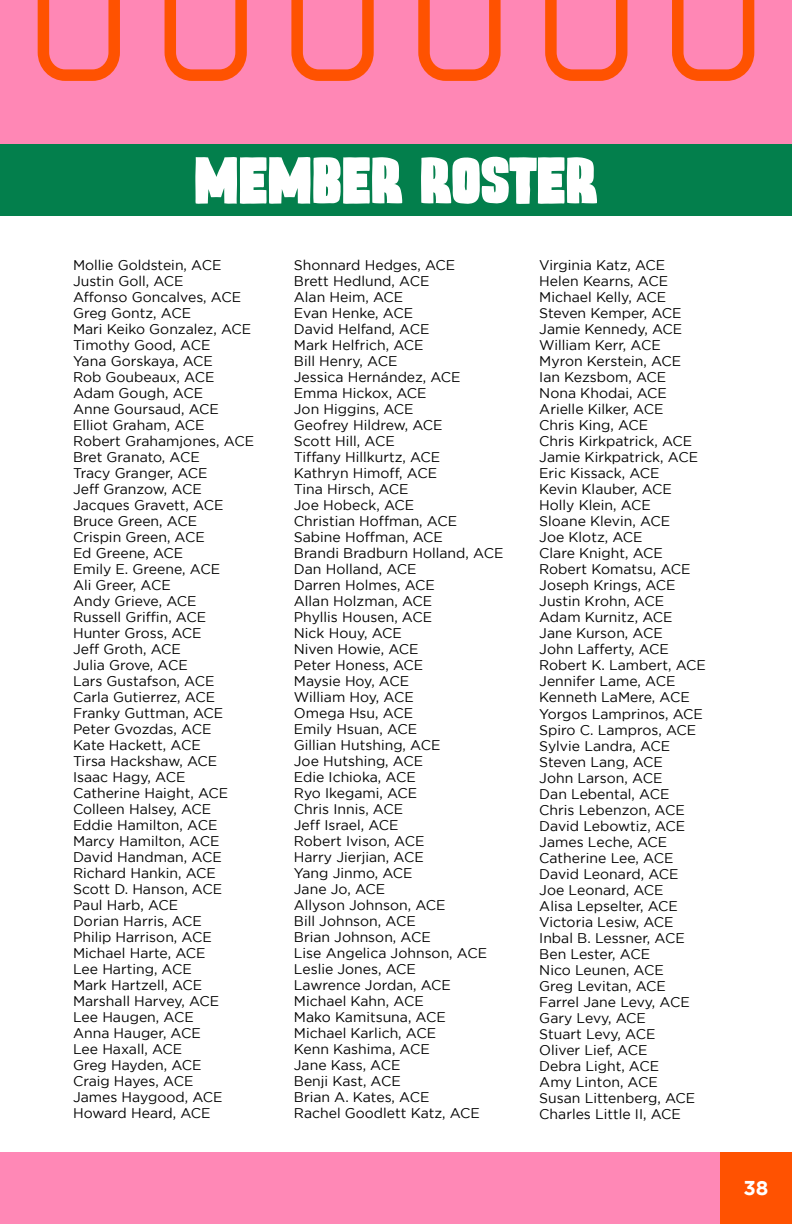
<style>
.page{position:relative;width:792px;height:1224px;background:#fff}
.page>*{position:absolute;margin:0;border:0;box-sizing:border-box;transform-origin:0 0}
.t1{font:66.4px "Wolfskin";color:#fff;scale:.93 1}
.t2{font:700 20px "Gotham";color:#fff}
.t3{font:14px/16px "Gotham";color:#000}
</style>
<div class="page">
<div style="left:0;top:0;width:792px;height:144px;background:#ff87b5"></div>
<div style="left:0;top:144px;width:792px;height:72px;background:#037f4c"></div>
<div style="left:0;top:1152px;width:792px;height:72px;background:#ff88b6"></div>
<div style="left:720px;top:1152px;width:72px;height:72px;background:#ff5201"></div>
<svg style="left:38px;top:0;width:82px;height:81px"></svg>
<svg style="left:165px;top:0;width:82px;height:81px"></svg>
<svg style="left:291px;top:0;width:83px;height:81px"></svg>
<svg style="left:418px;top:0;width:83px;height:81px"></svg>
<svg style="left:545px;top:0;width:82px;height:81px"></svg>
<svg style="left:672px;top:0;width:82px;height:81px"></svg>
<h1 class="t1" style="left:194px;top:151px;width:435px">MEMBER ROSTER</h1>
<p class="t3" style="left:73px;top:257px;width:183px">Mollie Goldstein, ACE<br>Justin Goll, ACE<br>Affonso Goncalves, ACE<br>Greg Gontz, ACE<br>Mari Keiko Gonzalez, ACE<br>Timothy Good, ACE<br>Yana Gorskaya, ACE<br>Rob Goubeaux, ACE<br>Adam Gough, ACE<br>Anne Goursaud, ACE<br>Elliot Graham, ACE<br>Robert Grahamjones, ACE<br>Bret Granato, ACE<br>Tracy Granger, ACE<br>Jeff Granzow, ACE<br>Jacques Gravett, ACE<br>Bruce Green, ACE<br>Crispin Green, ACE<br>Ed Greene, ACE<br>Emily E. Greene, ACE<br>Ali Greer, ACE<br>Andy Grieve, ACE<br>Russell Griffin, ACE<br>Hunter Gross, ACE<br>Jeff Groth, ACE<br>Julia Grove, ACE<br>Lars Gustafson, ACE<br>Carla Gutierrez, ACE<br>Franky Guttman, ACE<br>Peter Gvozdas, ACE<br>Kate Hackett, ACE<br>Tirsa Hackshaw, ACE<br>Isaac Hagy, ACE<br>Catherine Haight, ACE<br>Colleen Halsey, ACE<br>Eddie Hamilton, ACE<br>Marcy Hamilton, ACE<br>David Handman, ACE<br>Richard Hankin, ACE<br>Scott D. Hanson, ACE<br>Paul Harb, ACE<br>Dorian Harris, ACE<br>Philip Harrison, ACE<br>Michael Harte, ACE<br>Lee Harting, ACE<br>Mark Hartzell, ACE<br>Marshall Harvey, ACE<br>Lee Haugen, ACE<br>Anna Hauger, ACE<br>Lee Haxall, ACE<br>Greg Hayden, ACE<br>Craig Hayes, ACE<br>James Haygood, ACE<br>Howard Heard, ACE</p>
<p class="t3" style="left:294px;top:257px;width:211px">Shonnard Hedges, ACE<br>Brett Hedlund, ACE<br>Alan Heim, ACE<br>Evan Henke, ACE<br>David Helfand, ACE<br>Mark Helfrich, ACE<br>Bill Henry, ACE<br>Jessica Hernández, ACE<br>Emma Hickox, ACE<br>Jon Higgins, ACE<br>Geofrey Hildrew, ACE<br>Scott Hill, ACE<br>Tiffany Hillkurtz, ACE<br>Kathryn Himoff, ACE<br>Tina Hirsch, ACE<br>Joe Hobeck, ACE<br>Christian Hoffman, ACE<br>Sabine Hoffman, ACE<br>Brandi Bradburn Holland, ACE<br>Dan Holland, ACE<br>Darren Holmes, ACE<br>Allan Holzman, ACE<br>Phyllis Housen, ACE<br>Nick Houy, ACE<br>Niven Howie, ACE<br>Peter Honess, ACE<br>Maysie Hoy, ACE<br>William Hoy, ACE<br>Omega Hsu, ACE<br>Emily Hsuan, ACE<br>Gillian Hutshing, ACE<br>Joe Hutshing, ACE<br>Edie Ichioka, ACE<br>Ryo Ikegami, ACE<br>Chris Innis, ACE<br>Jeff Israel, ACE<br>Robert Ivison, ACE<br>Harry Jierjian, ACE<br>Yang Jinmo, ACE<br>Jane Jo, ACE<br>Allyson Johnson, ACE<br>Bill Johnson, ACE<br>Brian Johnson, ACE<br>Lise Angelica Johnson, ACE<br>Leslie Jones, ACE<br>Lawrence Jordan, ACE<br>Michael Kahn, ACE<br>Mako Kamitsuna, ACE<br>Michael Karlich, ACE<br>Kenn Kashima, ACE<br>Jane Kass, ACE<br>Benji Kast, ACE<br>Brian A. Kates, ACE<br>Rachel Goodlett Katz, ACE</p>
<p class="t3" style="left:539px;top:257px;width:168px">Virginia Katz, ACE<br>Helen Kearns, ACE<br>Michael Kelly, ACE<br>Steven Kemper, ACE<br>Jamie Kennedy, ACE<br>William Kerr, ACE<br>Myron Kerstein, ACE<br>Ian Kezsbom, ACE<br>Nona Khodai, ACE<br>Arielle Kilker, ACE<br>Chris King, ACE<br>Chris Kirkpatrick, ACE<br>Jamie Kirkpatrick, ACE<br>Eric Kissack, ACE<br>Kevin Klauber, ACE<br>Holly Klein, ACE<br>Sloane Klevin, ACE<br>Joe Klotz, ACE<br>Clare Knight, ACE<br>Robert Komatsu, ACE<br>Joseph Krings, ACE<br>Justin Krohn, ACE<br>Adam Kurnitz, ACE<br>Jane Kurson, ACE<br>John Lafferty, ACE<br>Robert K. Lambert, ACE<br>Jennifer Lame, ACE<br>Kenneth LaMere, ACE<br>Yorgos Lamprinos, ACE<br>Spiro C. Lampros, ACE<br>Sylvie Landra, ACE<br>Steven Lang, ACE<br>John Larson, ACE<br>Dan Lebental, ACE<br>Chris Lebenzon, ACE<br>David Lebowtiz, ACE<br>James Leche, ACE<br>Catherine Lee, ACE<br>David Leonard, ACE<br>Joe Leonard, ACE<br>Alisa Lepselter, ACE<br>Victoria Lesiw, ACE<br>Inbal B. Lessner, ACE<br>Ben Lester, ACE<br>Nico Leunen, ACE<br>Greg Levitan, ACE<br>Farrel Jane Levy, ACE<br>Gary Levy, ACE<br>Stuart Levy, ACE<br>Oliver Lief, ACE<br>Debra Light, ACE<br>Amy Linton, ACE<br>Susan Littenberg, ACE<br>Charles Little II, ACE</p>
<h2 class="t2" style="left:743px;top:1176px;width:27px">38</h2>
</div>
